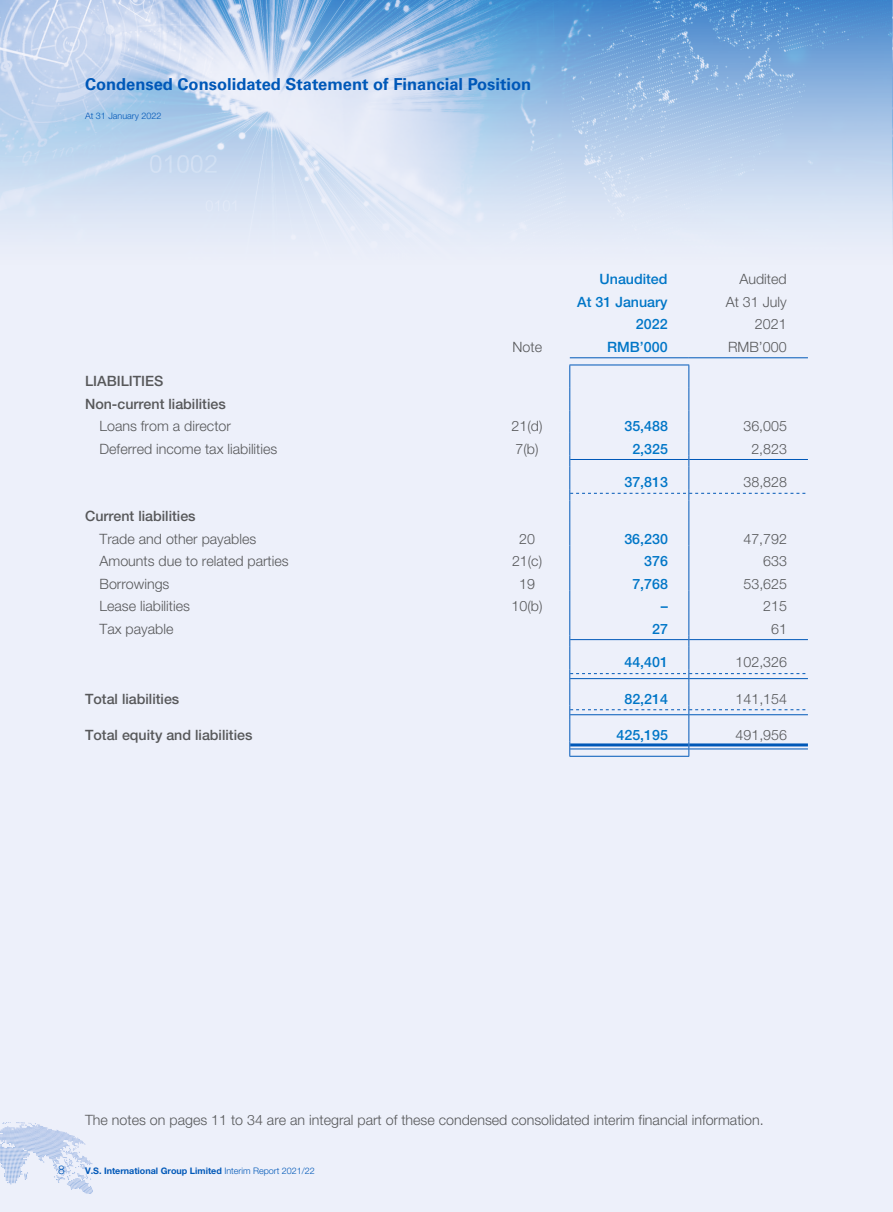
<style>
.page{position:relative;width:893px;height:1212px;background:#edf0fa}
.page>*{position:absolute;margin:0;border:0;box-sizing:border-box;transform-origin:0 0}
.t1{font:700 16.5px "Univers LT Std";color:#0058b8}
.t2{font:300 14.25px/22.5px "Helvetica Neue LT Std";color:#57585a;text-align:right}
.t3{font:500 14.25px/22.5px "Helvetica Neue LT Std";color:#57585a}
.t4{font:500 14.25px/22.5px "Helvetica Neue LT Std";color:#0076c7;text-align:right}
.t5{font:300 12px "Helvetica Neue LT Std";color:#0058b8}
.t6{font:700 9px "Helvetica Neue LT Std";color:#0058b8}
.t7{font:300 9px "Helvetica Neue LT Std";color:#0058b8}
.s1{font-weight:300}
</style>
<div class="page">
<img style="left:0;top:1123px;width:92px;height:71px">
<img style="left:0;top:0;width:893px;height:245px">
<hr style="left:569px;top:756px;width:120px;height:1px;background:#0058b8">
<hr style="left:570px;top:357px;width:119px;height:1px;background:#0058b8">
<hr style="left:689px;top:357px;width:119px;height:1px;background:#0058b8">
<hr style="left:689px;top:459px;width:119px;height:1px;background:#0058b8">
<hr style="left:689px;top:639px;width:119px;height:1px;background:#0058b8">
<hr style="left:689px;top:678px;width:119px;height:1px;background:#0058b8">
<svg style="left:569px;top:365px;width:236px;height:391px"></svg>
<hr style="left:689px;top:714px;width:119px;height:1px;background:#0058b8">
<hr style="left:570px;top:743px;width:118px;height:3px;background:#0058b8">
<hr style="left:570px;top:748px;width:118px;height:1px;background:#0058b8">
<hr style="left:689px;top:743px;width:119px;height:3px;background:#0058b8">
<hr style="left:689px;top:748px;width:119px;height:1px;background:#0058b8">
<p class="t1" style="left:85px;top:75px;width:448px">Condensed Consolidated Statement of Financial Position</p>
<p class="t7" style="left:85px;top:110px;width:78px">At 31 January 2022</p>
<p class="t4" style="left:599px;top:268px;width:70px">Unaudited</p>
<p class="t2" style="left:739px;top:268px;width:49px">Audited</p>
<p class="t4" style="left:577px;top:290px;width:92px">At 31 January<br>2022</p>
<p class="t2" style="left:726px;top:290px;width:62px">At 31 July<br>2021</p>
<p class="t2" style="left:512px;top:335px;width:31px">Note</p>
<p class="t4" style="left:607px;top:335px;width:62px">RMB’000</p>
<p class="t2" style="left:728px;top:335px;width:60px">RMB’000</p>
<p class="t3" style="left:85px;top:370px;width:142px">LIABILITIES<br>Non-current liabilities</p>
<p class="t2" style="left:99px;top:414px;width:133px">Loans from a director</p>
<p class="t2" style="left:512px;top:414px;width:32px">21(d)</p>
<p class="t4" style="left:624px;top:415px;width:45px">35,488</p>
<p class="t2" style="left:743px;top:414px;width:45px">36,005</p>
<p class="t2" style="left:99px;top:437px;width:179px">Deferred income tax liabilities</p>
<p class="t2" style="left:516px;top:437px;width:24px">7(b)</p>
<p class="t4" style="left:632px;top:437px;width:37px">2,325</p>
<p class="t2" style="left:751px;top:437px;width:37px">2,823</p>
<p class="t4" style="left:624px;top:471px;width:45px">37,813</p>
<p class="t2" style="left:743px;top:471px;width:45px">38,828</p>
<p class="t3" style="left:85px;top:505px;width:112px">Current liabilities</p>
<p class="t2" style="left:99px;top:527px;width:158px">Trade and other payables</p>
<p class="t2" style="left:519px;top:527px;width:17px">20</p>
<p class="t4" style="left:624px;top:527px;width:45px">36,230</p>
<p class="t2" style="left:743px;top:527px;width:45px">47,792</p>
<p class="t2" style="left:99px;top:549px;width:191px">Amounts due to related parties</p>
<p class="t2" style="left:512px;top:549px;width:32px">21(c)</p>
<p class="t4" style="left:644px;top:550px;width:25px">376</p>
<p class="t2" style="left:763px;top:549px;width:25px">633</p>
<p class="t2" style="left:100px;top:572px;width:71px">Borrowings</p>
<p class="t2" style="left:519px;top:572px;width:17px">19</p>
<p class="t4" style="left:632px;top:572px;width:37px">7,768</p>
<p class="t2" style="left:743px;top:572px;width:45px">53,625</p>
<p class="t2" style="left:100px;top:594px;width:92px">Lease liabilities</p>
<p class="t2" style="left:512px;top:594px;width:32px">10(b)</p>
<p class="t4" style="left:661px;top:595px;width:9px">–</p>
<p class="t2" style="left:763px;top:594px;width:25px">215</p>
<p class="t2" style="left:100px;top:617px;width:75px">Tax payable</p>
<p class="t4" style="left:652px;top:617px;width:17px">27</p>
<p class="t2" style="left:771px;top:617px;width:17px">61</p>
<p class="t4" style="left:624px;top:651px;width:45px">44,401</p>
<p class="t2" style="left:735px;top:651px;width:53px">102,326</p>
<p class="t3" style="left:85px;top:687px;width:96px">Total liabilities</p>
<p class="t4" style="left:624px;top:687px;width:45px">82,214</p>
<p class="t2" style="left:735px;top:687px;width:53px">141,154</p>
<p class="t3" style="left:85px;top:723px;width:169px">Total equity and liabilities</p>
<p class="t4" style="left:616px;top:723px;width:53px">425,195</p>
<p class="t2" style="left:735px;top:723px;width:53px">491,956</p>
<p class="t2" style="left:85px;top:1108px;width:680px">The notes on pages 11 to 34 are an integral part of these condensed consolidated interim financial information.</p>
<p class="t5" style="left:58px;top:1163px;width:8px">8</p>
<p class="t6" style="left:85px;top:1165px;width:231px">V.S. International Group Limited <span class="s1">Interim Report 2021/22</span></p>
</div>
